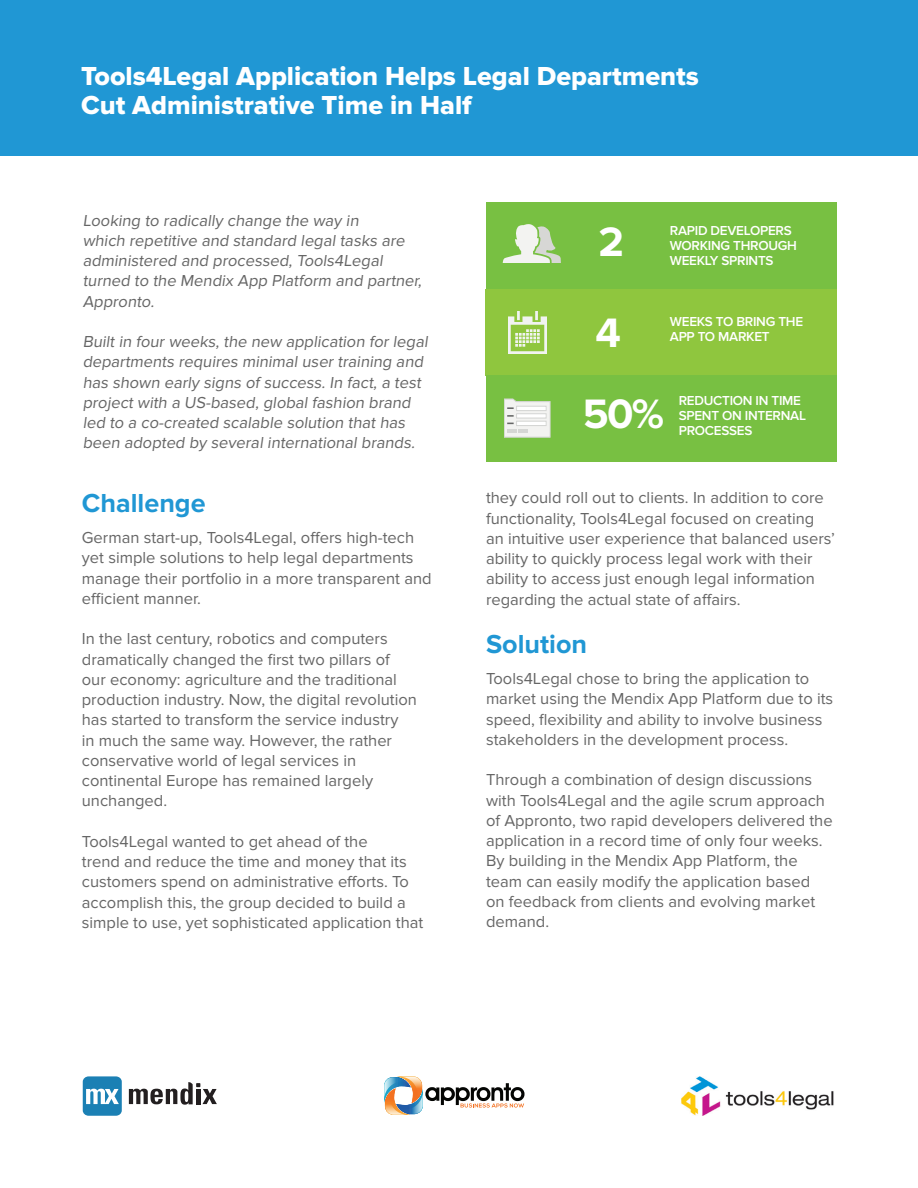
<style>
.page{position:relative;width:918px;height:1188px;background:#fff}
.page>*{position:absolute;margin:0;border:0;box-sizing:border-box;transform-origin:0 0}
.t1{font:700 42.6px "Proxima Nova";color:#fff}
.t2{font:27px/28.8px "Proxima Nova Extrabld";color:#fff}
.t3{font:700 27px "Proxima Nova";color:#2097d4}
.t4{font:16.5px/20.2px "Proxima Nova";color:#666}
.t5{font:600 13.5px/15px "Proxima Nova";letter-spacing:-.02em;color:#fff}
</style>
<div class="page">
<div style="left:0;top:0;width:918px;height:156px;background:#2097d4"></div>
<div style="left:83px;top:1076px;width:39px;height:40px;background:#1b80b4;border-radius:6px"></div>
<svg style="left:86px;top:1089px;width:33px;height:15px"></svg>
<svg style="left:129px;top:1082px;width:88px;height:23px"></svg>
<div style="left:486px;top:202px;width:351px;height:87px;background:#78c042"></div>
<svg style="left:503px;top:224px;width:58px;height:39px"></svg>
<div style="left:486px;top:289px;width:351px;height:87px;background:#8fc63e"></div>
<img style="left:508px;top:311px;width:39px;height:42px">
<div style="left:486px;top:375px;width:351px;height:86px;background:#78c042"></div>
<svg style="left:504px;top:399px;width:46px;height:38px;background:#e6e9e2"></svg>
<img style="left:681px;top:1076px;width:153px;height:40px">
<svg style="left:384px;top:1077px;width:141px;height:38px"></svg>
<h2 class="t2" style="left:81px;top:62px;width:620px">Tools4Legal Application Helps Legal Departments<br>Cut Administrative Time in Half</h2>
<p class="t4" style="left:83px;top:210px;width:343px">Looking to radically change the way in<br>which repetitive and standard legal tasks are administered and processed, Tools4Legal turned to the Mendix App Platform and partner, Appronto.</p>
<p class="t4" style="left:83px;top:332px;width:349px">Built in four weeks, the new application for legal departments requires minimal user training and has shown early signs of success. In fact, a test project with a US-based, global fashion brand led to a co-created scalable solution that has been adopted by several international brands.</p>
<h2 class="t3" style="left:82px;top:487px;width:125px">Challenge</h2>
<p class="t4" style="left:82px;top:528px;width:351px">German start-up, Tools4Legal, offers high-tech yet simple solutions to help legal departments manage their portfolio in a more transparent and efficient manner.</p>
<p class="t4" style="left:82px;top:629px;width:337px">In the last century, robotics and computers dramatically changed the first two pillars of our economy: agriculture and the traditional production industry. Now, the digital revolution has started to transform the service industry<br>in much the same way. However, the rather conservative world of legal services in continental Europe has remained largely unchanged.</p>
<p class="t4" style="left:82px;top:832px;width:343px">Tools4Legal wanted to get ahead of the<br>trend and reduce the time and money that its customers spend on administrative efforts. To accomplish this, the group decided to build a simple to use, yet sophisticated application that</p>
<h1 class="t1" style="left:598px;top:217px;width:27px">2</h1>
<p class="t5" style="left:670px;top:223px;width:129px">RAPID DEVELOPERS<br>WORKING THROUGH<br>WEEKLY SPRINTS</p>
<h1 class="t1" style="left:596px;top:308px;width:27px">4</h1>
<p class="t5" style="left:670px;top:314px;width:135px">WEEKS TO BRING THE<br>APP TO MARKET</p>
<h1 class="t1" style="left:583px;top:389px;width:83px">50%</h1>
<p class="t5" style="left:679px;top:393px;width:129px">REDUCTION IN TIME<br>SPENT ON INTERNAL<br>PROCESSES</p>
<p class="t4" style="left:486px;top:488px;width:351px">they could roll out to clients. In addition to core functionality, Tools4Legal focused on creating an intuitive user experience that balanced users’ ability to quickly process legal work with their ability to access just enough legal information regarding the actual state of affairs.</p>
<h2 class="t3" style="left:486px;top:628px;width:103px">Solution</h2>
<p class="t4" style="left:486px;top:669px;width:349px">Tools4Legal chose to bring the application to market using the Mendix App Platform due to its speed, flexibility and ability to involve business stakeholders in the development process.</p>
<p class="t4" style="left:486px;top:770px;width:348px">Through a combination of design discussions with Tools4Legal and the agile scrum approach of Appronto, two rapid developers delivered the application in a record time of only four weeks.<br>By building in the Mendix App Platform, the team can easily modify the application based on feedback from clients and evolving market demand.</p>
</div>
